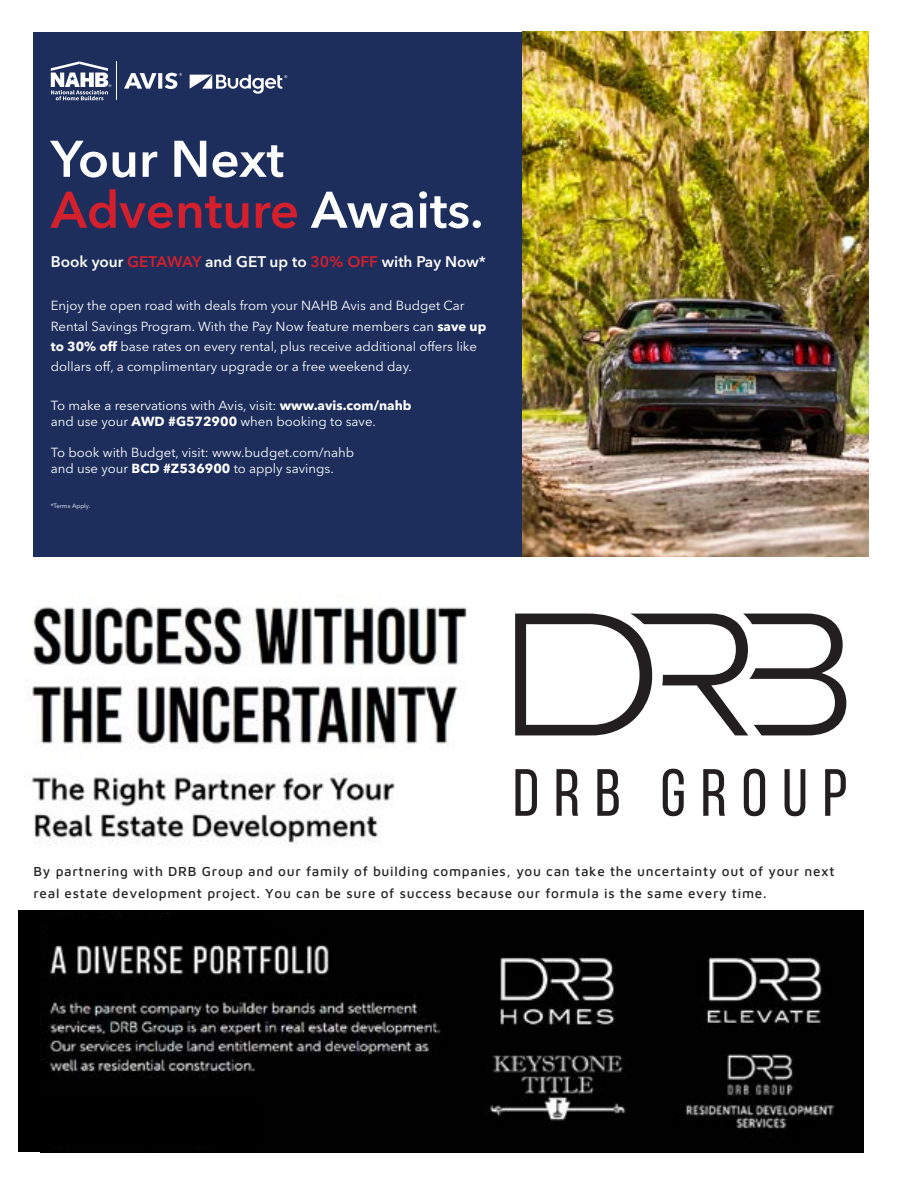
<style>
.page{position:relative;width:918px;height:1188px;background:#fff}
.page>*{position:absolute;margin:0;border:0;box-sizing:border-box;transform-origin:0 0}
.t1{font:600 51px/51px "Avenir Nextfor ABG";color:#fff}
.t2{font:600 15.3px "Avenir Nextfor ABG";color:#fff}
.t3{font:13.5px/22.5px "Maven Pro";letter-spacing:.05em;color:#252525}
.t4{font:13.05px/20.4px "Avenir Nextfor ABG";color:#fff}
.t5{font:6.15px "Avenir Nextfor ABG";color:#fff}
.s1{color:#d41f2d}
.s2{font-weight:700}
</style>
<div class="page">
<div style="left:33px;top:32px;width:489px;height:525px;background:#1d2e5c"></div>
<img style="left:522px;top:32px;width:346px;height:525px">
<svg style="left:124px;top:73px;width:58px;height:16px"></svg>
<hr style="left:116px;top:61px;width:1px;height:39px;background:#fff">
<svg style="left:51px;top:61px;width:60px;height:39px"></svg>
<svg style="left:190px;top:75px;width:97px;height:19px"></svg>
<svg style="left:515px;top:769px;width:22px;height:47px"></svg>
<svg style="left:556px;top:769px;width:22px;height:47px"></svg>
<svg style="left:597px;top:769px;width:22px;height:47px"></svg>
<svg style="left:663px;top:769px;width:21px;height:47px"></svg>
<svg style="left:703px;top:769px;width:22px;height:47px"></svg>
<svg style="left:744px;top:769px;width:21px;height:47px"></svg>
<svg style="left:785px;top:769px;width:20px;height:47px"></svg>
<svg style="left:825px;top:769px;width:21px;height:47px"></svg>
<svg style="left:515px;top:614px;width:331px;height:121px"></svg>
<img style="left:31px;top:606px;width:436px;height:239px">
<div style="left:18px;top:910px;width:846px;height:242px;background:#000"></div>
<img style="left:42px;top:913px;width:793px;height:236px">
<img style="left:42px;top:1100px;width:216px;height:47px">
<img style="left:49px;top:918px;width:217px;height:20px">
<h1 class="t1" style="left:51px;top:133px;width:434px">Your Next<br><span class="s1">Adventure</span> Awaits.</h1>
<p class="t2" style="left:51px;top:253px;width:437px">Book your <span class="s1">GETAWAY</span> and GET up to <span class="s1">30% OFF</span> with Pay Now*</p>
<p class="t4" style="left:51px;top:296px;width:437px">Enjoy the open road with deals from your NAHB Avis and Budget Car Rental Savings Program. With the Pay Now feature members can <span class="s2">save up to 30% off</span> base rates on every rental, plus receive additional offers like dollars off, a complimentary upgrade or a free weekend day.</p>
<p class="t4" style="left:51px;top:397px;width:362px;line-height:15.8px">To make a reservations with Avis, visit: <span class="s2">www.avis.com/nahb </span>and use your <span class="s2">AWD #G572900</span> when booking to save.</p>
<p class="t4" style="left:51px;top:445px;width:305px;line-height:15.8px">To book with Budget, visit: www.budget.com/nahb and use your <span class="s2">BCD #Z536900</span> to apply savings.</p>
<p class="t5" style="left:51px;top:502px;width:41px">*Terms Apply.</p>
<p class="t3" style="left:33px;top:859px;width:803px">By partnering with DRB Group and our family of building companies, you can take the uncertainty out of your next real estate development project. You can be sure of success because our formula is the same every time.</p>
</div>
